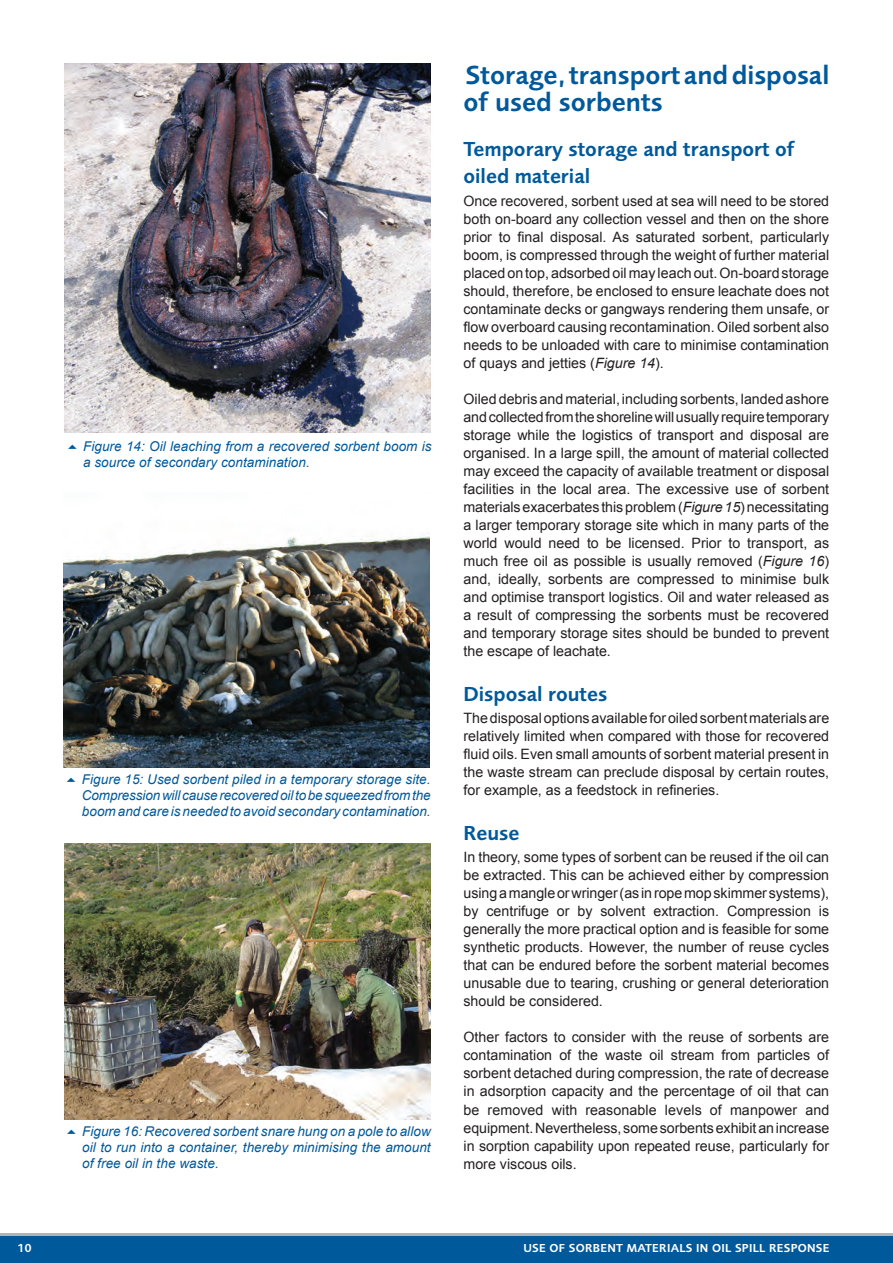
<style>
.page{position:relative;width:893px;height:1263px;background:#fff}
.page>*{position:absolute;margin:0;border:0;box-sizing:border-box;transform-origin:0 0}
.t1{font:600 27px/27px "Foundry Sans";color:#00599a}
.t2{font:600 21px/27px "Foundry Sans";color:#00599a}
.t3{font:14.25px/18px "Arial";color:#231f20;text-align:justify}
.t4{font:italic 13.5px/15.8px "Arial";letter-spacing:.005em;color:#00599a;text-align:justify}
.t5{font:600 12px "Foundry Sans";letter-spacing:.025em;color:#fff}
.s1{font-style:italic}
</style>
<div class="page">
<svg style="left:0;top:1233px;width:892px;height:30px;background:#11629c"></svg>
<img style="left:65px;top:844px;width:366px;height:275px">
<img style="left:64px;top:536px;width:366px;height:231px">
<img style="left:65px;top:64px;width:366px;height:369px">
<p class="t4" style="left:83px;top:438px;width:350px">Figure 14: Oil leaching from a recovered sorbent boom is a source of secondary contamination.</p>
<p class="t4" style="left:82px;top:772px;width:350px">Figure 15: Used sorbent piled in a temporary storage site.<br>Compression will cause recovered oil to be squeezed from the boom and care is needed to avoid secondary contamination.</p>
<p class="t4" style="left:82px;top:1124px;width:350px">Figure 16: Recovered sorbent snare hung on a pole to allow oil to run into a container, thereby minimising the amount of free oil in the waste.</p>
<h1 class="t1" style="left:463px;top:62px;width:367px">Storage, transport and disposal of used sorbents</h1>
<h2 class="t2" style="left:463px;top:136px;width:332px">Temporary storage and transport of oiled material</h2>
<p class="t3" style="left:463px;top:192px;width:367px">Once recovered, sorbent used at sea will need to be stored both on-board any collection vessel and then on the shore prior to final disposal. As saturated sorbent, particularly boom, is compressed through the weight of further material placed on top, adsorbed oil may leach out. On-board storage should, therefore, be enclosed to ensure leachate does not contaminate decks or gangways rendering them unsafe, or flow overboard causing recontamination. Oiled sorbent also needs to be unloaded with care to minimise contamination of quays and jetties (<span class="s1">Figure 14</span>).</p>
<p class="t3" style="left:463px;top:390px;width:367px">Oiled debris and material, including sorbents, landed ashore and collected from the shoreline will usually require temporary storage while the logistics of transport and disposal are organised. In a large spill, the amount of material collected may exceed the capacity of available treatment or disposal facilities in the local area. The excessive use of sorbent materials exacerbates this problem (<span class="s1">Figure 15</span>) necessitating a larger temporary storage site which in many parts of the world would need to be licensed. Prior to transport, as much free oil as possible is usually removed (<span class="s1">Figure 16</span>) and, ideally, sorbents are compressed to minimise bulk and optimise transport logistics. Oil and water released as a result of compressing the sorbents must be recovered and temporary storage sites should be bunded to prevent the escape of leachate.</p>
<h2 class="t2" style="left:463px;top:680px;width:145px">Disposal routes</h2>
<p class="t3" style="left:463px;top:709px;width:367px">The disposal options available for oiled sorbent materials are relatively limited when compared with those for recovered fluid oils. Even small amounts of sorbent material present in the waste stream can preclude disposal by certain routes, for example, as a feedstock in refineries.</p>
<h2 class="t2" style="left:463px;top:819px;width:57px">Reuse</h2>
<p class="t3" style="left:463px;top:848px;width:367px">In theory, some types of sorbent can be reused if the oil can be extracted. This can be achieved either by compression using a mangle or wringer (as in rope mop skimmer systems), by centrifuge or by solvent extraction. Compression is generally the more practical option and is feasible for some synthetic products. However, the number of reuse cycles that can be endured before the sorbent material becomes unusable due to tearing, crushing or general deterioration should be considered.</p>
<p class="t3" style="left:463px;top:1028px;width:367px">Other factors to consider with the reuse of sorbents are contamination of the waste oil stream from particles of sorbent detached during compression, the rate of decrease in adsorption capacity and the percentage of oil that can be removed with reasonable levels of manpower and equipment. Nevertheless, some sorbents exhibit an increase in sorption capability upon repeated reuse, particularly for more viscous oils.</p>
<p class="t5" style="left:18px;top:1241px;width:15px">10</p>
<p class="t5" style="left:523px;top:1241px;width:308px">USE OF SORBENT MATERIALS IN OIL SPILL RESPONSE</p>
</div>
